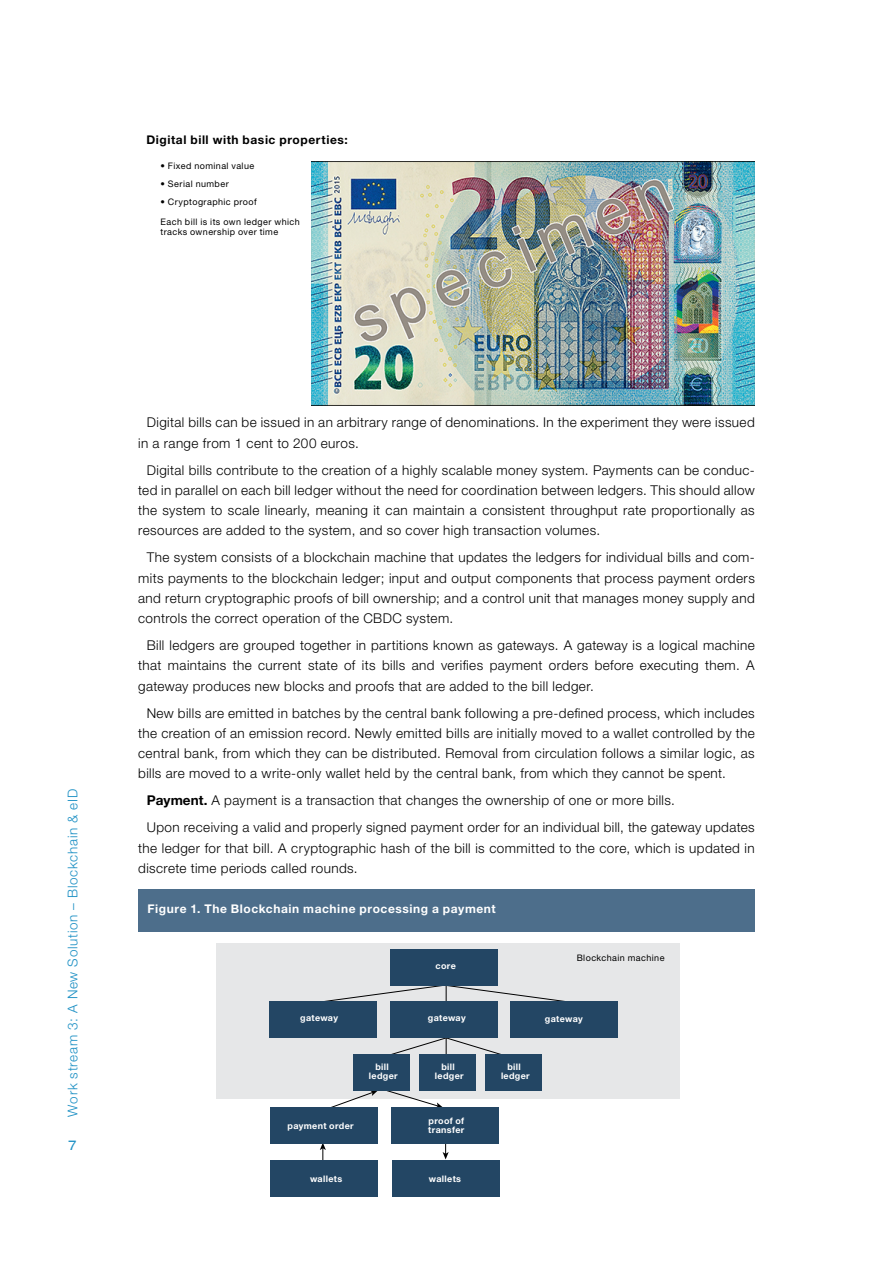
<style>
.page{position:relative;width:893px;height:1263px;background:#fff}
.page>*{position:absolute;margin:0;border:0;box-sizing:border-box;transform-origin:0 0}
.t1{font:300 13.5px/20.2px "Helvetica Neue LT Std";letter-spacing:.03em;color:#000;text-align:justify}
.t2{font:300 13.5px "Helvetica Neue LT Std";letter-spacing:.05em;color:#1d90c4}
.t3{font:expanded 13.5px "Helvetica Neue LT Std";color:#1d90c4}
.t4{font:700 12px "Helvetica Neue LT Std";letter-spacing:.05em;color:#fff}
.t5{font:700 12px "Helvetica Neue LT Std";letter-spacing:.05em;color:#000}
.t6{font:9px/10.8px "Helvetica Neue LT Std";letter-spacing:.045em;color:#000}
.t7{font:700 9px/9px "Helvetica Neue LT Std";letter-spacing:.035em;color:#fff;text-align:center}
.s1{font-weight:700}
</style>
<div class="page">
<svg style="left:138px;top:931px;width:574px;height:266px"></svg>
<div style="left:138px;top:889px;width:617px;height:42px;background:#4d6e8b"></div>
<div style="left:216px;top:943px;width:463px;height:156px;background:#e6e7e8"></div>
<svg style="left:324px;top:984px;width:241px;height:18px"></svg>
<svg style="left:390px;top:1037px;width:111px;height:17px"></svg>
<svg style="left:328px;top:1090px;width:50px;height:18px"></svg>
<svg style="left:320px;top:1144px;width:6px;height:17px"></svg>
<svg style="left:443px;top:1143px;width:6px;height:16px"></svg>
<svg style="left:386px;top:1090px;width:57px;height:18px"></svg>
<div style="left:271px;top:1108px;width:107px;height:36px;background:#234664"></div>
<div style="left:391px;top:949px;width:107px;height:36px;background:#234664"></div>
<div style="left:353px;top:1054px;width:57px;height:36px;background:#234664"></div>
<div style="left:419px;top:1054px;width:57px;height:36px;background:#234664"></div>
<div style="left:485px;top:1054px;width:57px;height:36px;background:#234664"></div>
<div style="left:270px;top:1001px;width:107px;height:36px;background:#234664"></div>
<div style="left:391px;top:1001px;width:107px;height:36px;background:#234664"></div>
<div style="left:510px;top:1001px;width:107px;height:36px;background:#234664"></div>
<div style="left:271px;top:1161px;width:107px;height:36px;background:#234664"></div>
<div style="left:392px;top:1161px;width:108px;height:36px;background:#234664"></div>
<div style="left:392px;top:1107px;width:107px;height:36px;background:#234664"></div>
<img style="left:312px;top:162px;width:442px;height:243px">
<p class="t5" style="left:146px;top:133px;width:203px">Digital bill with basic properties:</p>
<p class="t6" style="left:161px;top:160px;width:95px">• Fixed nominal value</p>
<p class="t6" style="left:161px;top:178px;width:70px">• Serial number</p>
<p class="t6" style="left:161px;top:196px;width:98px">• Cryptographic proof</p>
<p class="t6" style="left:161px;top:216px;width:141px">Each bill is its own ledger which tracks ownership over time</p>
<p class="t2" style="left:64px;top:1116px;width:329px;rotate:-90deg">Work stream 3: A New Solution – Blockchain &amp; eID</p>
<p class="t3" style="left:69px;top:1137px;width:10px">7</p>
<p class="t1" style="left:138px;top:412px;width:618px;text-indent:9px">Digital bills can be issued in an arbitrary range of denominations. In the experiment they were issued in a range from 1 cent to 200 euros.</p>
<p class="t1" style="left:138px;top:459px;width:618px;text-indent:9px">Digital bills contribute to the creation of a highly scalable money system. Payments can be conduc&shy;ted in parallel on each bill ledger without the need for coordination between ledgers. This should allow the system to scale linearly, meaning it can maintain a consistent throughput rate proportionally as resources are added to the system, and so cover high transaction volumes.</p>
<p class="t1" style="left:138px;top:547px;width:618px;text-indent:9px">The system consists of a blockchain machine that updates the ledgers for individual bills and com&shy;mits payments to the blockchain ledger; input and output components that process payment orders and return cryptographic proofs of bill ownership; and a control unit that manages money supply and controls the correct operation of the CBDC system.</p>
<p class="t1" style="left:138px;top:635px;width:618px;text-indent:9px">Bill ledgers are grouped together in partitions known as gateways. A gateway is a logical machine that maintains the current state of its bills and verifies payment orders before executing them. A gateway produces new blocks and proofs that are added to the bill ledger.</p>
<p class="t1" style="left:138px;top:702px;width:618px;text-indent:9px">New bills are emitted in batches by the central bank following a pre-defined process, which includes the creation of an emission record. Newly emitted bills are initially moved to a wallet controlled by the central bank, from which they can be distributed. Removal from circulation follows a similar logic, as bills are moved to a write-only wallet held by the central bank, from which they cannot be spent.</p>
<p class="t1" style="left:147px;top:787px;width:610px;line-height:27px"><span class="s1">Payment.</span> A payment is a transaction that changes the ownership of one or more bills.<br>Upon receiving a valid and properly signed payment order for an individual bill, the gateway updates</p>
<p class="t1" style="left:138px;top:837px;width:618px">the ledger for that bill. A cryptographic hash of the bill is committed to the core, which is updated in discrete time periods called rounds.</p>
<p class="t4" style="left:148px;top:901px;width:350px">Figure 1. The Blockchain machine processing a payment</p>
<p class="t7" style="left:435px;top:961px;width:22px">core</p>
<p class="t6" style="left:577px;top:952px;width:89px">Blockchain machine</p>
<p class="t7" style="left:300px;top:1013px;width:39px">gateway</p>
<p class="t7" style="left:428px;top:1013px;width:39px">gateway</p>
<p class="t7" style="left:545px;top:1014px;width:39px">gateway</p>
<p class="t7" style="left:288px;top:1121px;width:68px">payment order</p>
<p class="t7" style="left:369px;top:1062px;width:30px">bill ledger</p>
<p class="t7" style="left:435px;top:1062px;width:30px">bill ledger</p>
<p class="t7" style="left:501px;top:1062px;width:30px">bill ledger</p>
<p class="t7" style="left:428px;top:1116px;width:38px;text-align:left">proof of transfer</p>
<p class="t7" style="left:310px;top:1174px;width:34px">wallets</p>
<p class="t7" style="left:429px;top:1174px;width:34px">wallets</p>
</div>
